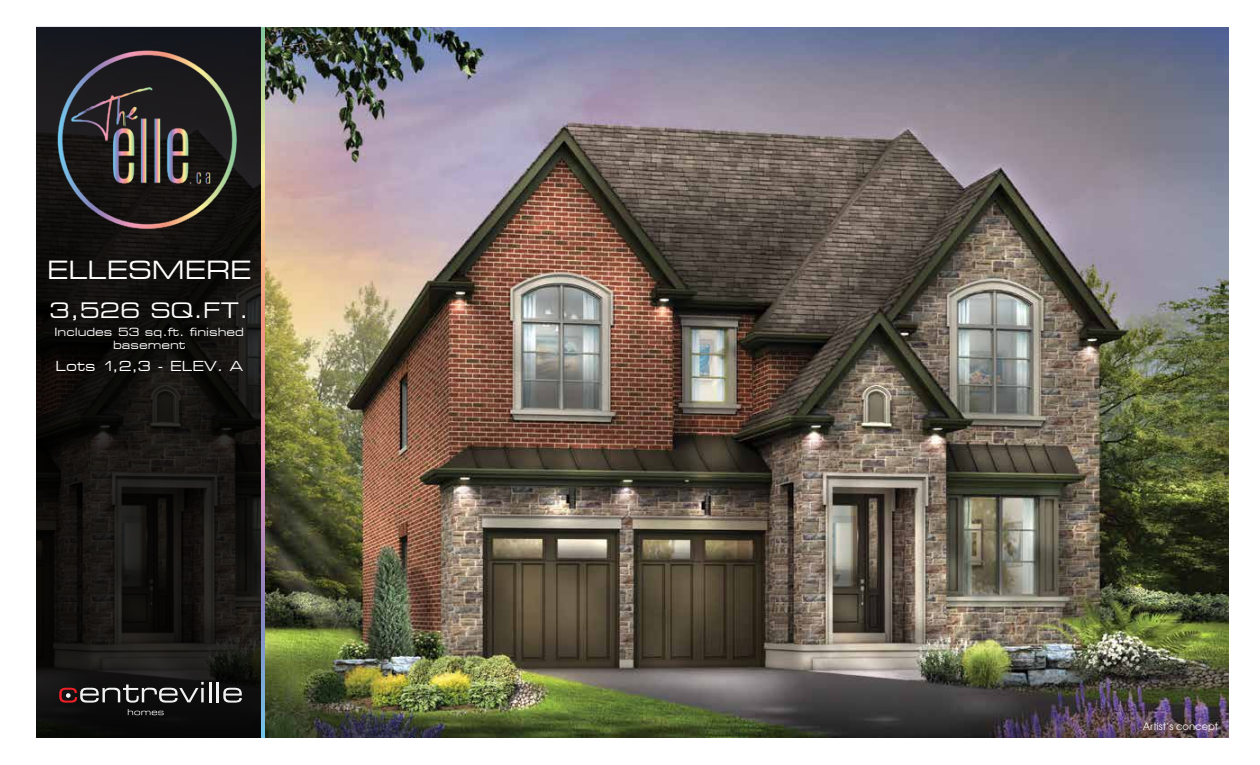
<style>
.page{position:relative;width:1260px;height:765px;background:#fff}
.page>*{position:absolute;margin:0;border:0;box-sizing:border-box;transform-origin:0 0}
.t1{font:expanded 25px "Square 721 BT";color:#fff}
.t2{font:expanded 21.25px "Square 721 BT";color:#fff}
.t3{font:expanded 13.75px "Square 721 BT";color:#fff}
.t4{font:expanded 11.25px/13.8px "Square 721 BT";color:#fff;text-align:center}
.t5{font:10px "Avant Garde";color:#fff}
</style>
<div class="page">
<img style="left:265px;top:27px;width:964px;height:711px">
<img style="left:36px;top:27px;width:225px;height:711px">
<hr style="left:209px;top:682px;width:2px;height:20px;background:#f2f2f3">
<hr style="left:217px;top:682px;width:2px;height:20px;background:#f2f2f3">
<svg style="left:223px;top:688px;width:19px;height:15px"></svg>
<svg style="left:128px;top:709px;width:36px;height:6px"></svg>
<svg style="left:59px;top:682px;width:145px;height:21px;background:#463f40"></svg>
<img style="left:49px;top:45px;width:195px;height:187px">
<h1 class="t1" style="left:47px;top:255px;width:206px">ELLESMERE</h1>
<h2 class="t2" style="left:50px;top:297px;width:201px">3,526 SQ.FT.</h2>
<p class="t4" style="left:54px;top:325px;width:191px">Includes 53 sq.ft. finished basement</p>
<p class="t3" style="left:56px;top:358px;width:189px">Lots 1,2,3 - ELEV. A</p>
<p class="t5" style="left:1143px;top:720px;width:77px">Artist’s concept</p>
</div>
